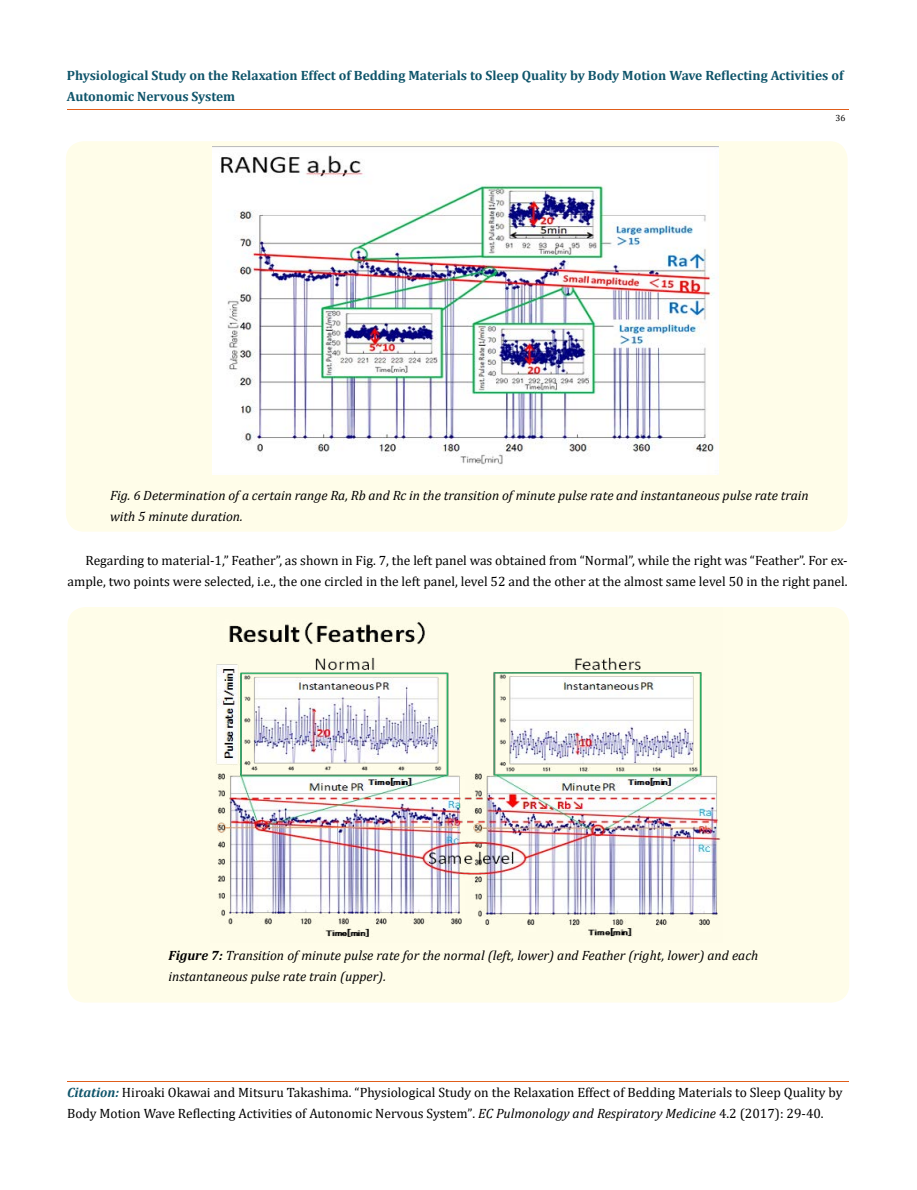
<style>
.page{position:relative;width:917px;height:1190px;background:#fff}
.page>*{position:absolute;margin:0;border:0;box-sizing:border-box;transform-origin:0 0}
.t1{font:13.5px/21px "Cambria";color:#000}
.t2{font:italic 13.5px/21px "Cambria";color:#000}
.t3{font:700 13.5px/21px "Cambria";color:#0e546a}
.t4{font:9px "Cambria";color:#000}
.s1{font-weight:700}
.s2{font-weight:700;font-style:italic;color:#0e546a}
.s3{font-size:13.35px}
.s4{font-style:italic}
</style>
<div class="page">
<hr style="left:68px;top:109px;width:781px;height:1px;background:#e05d1a">
<hr style="left:68px;top:1081px;width:781px;height:1px;background:#e05d1a">
<div style="left:66px;top:141px;width:781px;height:390px;background:#fffde9;border-radius:18px"></div>
<img style="left:213px;top:146px;width:505px;height:329px">
<div style="left:68px;top:607px;width:781px;height:395px;background:#fffde9;border-radius:18px"></div>
<img style="left:216px;top:620px;width:505px;height:317px">
<p class="t3" style="left:67px;top:64px;width:778px">Physiological Study on the Relaxation Effect of Bedding Materials to Sleep Quality by Body Motion Wave Reflecting Activities of<br>Autonomic Nervous System</p>
<p class="t4" style="left:835px;top:112px;width:11px">36</p>
<p class="t2" style="left:110px;top:484px;width:700px">Fig. 6 Determination of a certain range Ra, Rb and Rc in the transition of minute pulse rate and instantaneous pulse rate train with 5 minute duration.</p>
<p class="t1" style="left:68px;top:549px;width:781px;text-align:right">Regarding to material-1,” Feather”, as shown in Fig. 7, the left panel was obtained from “Normal”, while the right was “Feather”. For ex&shy;ample, two points were selected, i.e., the one circled in the left panel, level 52 and the other at the almost same level 50 in the right panel.</p>
<p class="t2" style="left:168px;top:944px;width:591px"><span class="s1">Figure 7:</span> Transition of minute pulse rate for the normal (left, lower) and Feather (right, lower) and each instantaneous pulse rate train (upper).</p>
<p class="t1" style="left:67px;top:1081px;width:777px"><span class="s2">Citation:</span> Hiroaki Okawai and Mitsuru Takashima. “Physiological Study on the Relaxation Effect of Bedding Materials to Sleep Quality by<br>Body Motion Wave Reflecting Activities of Autonomic Nervous System”<span class="s3">.</span> <span class="s4">EC Pulmonology and Respiratory Medicine</span> <span class="s3">4</span>.2 (2017): 29-40.</p>
</div>
